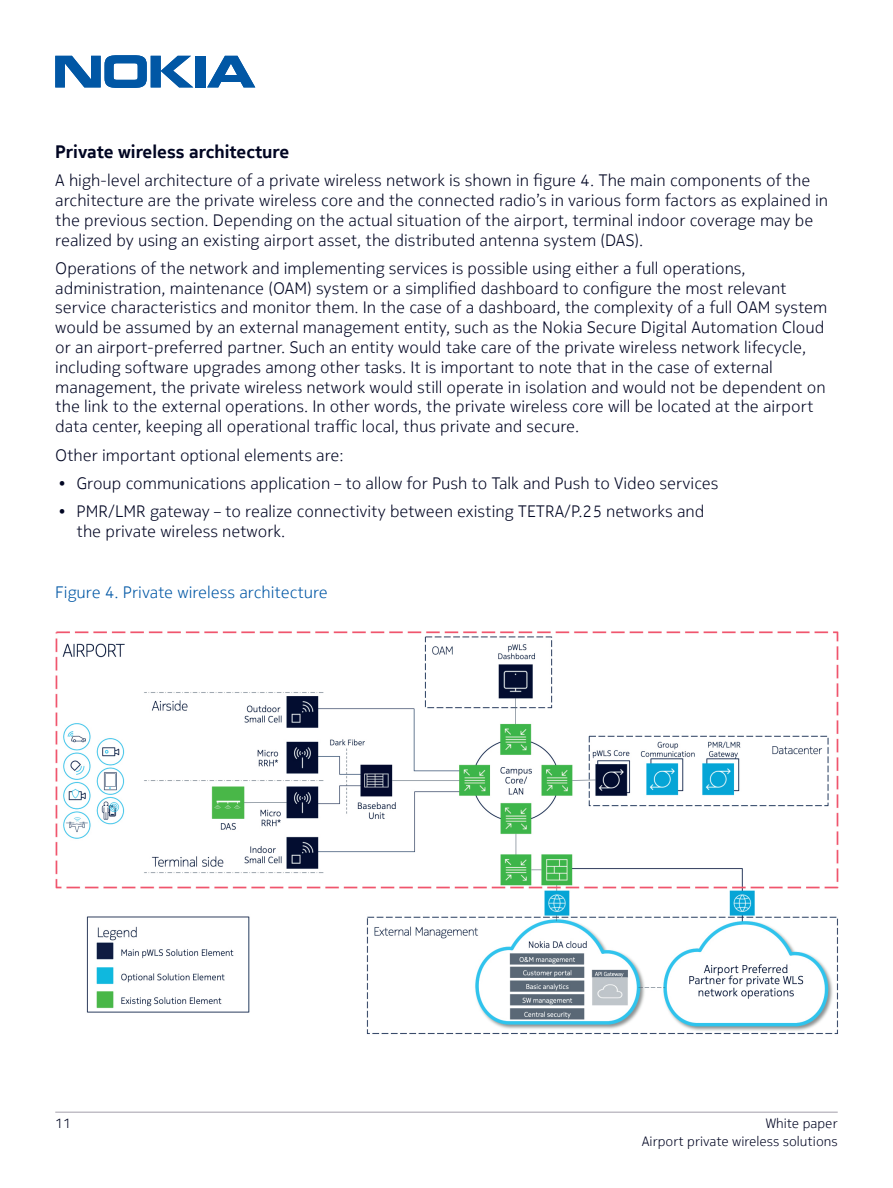
<style>
.page{position:relative;width:893px;height:1188px;background:#fff}
.page>*{position:absolute;margin:0;border:0;box-sizing:border-box;transform-origin:0 0}
.t1{font:700 18px "Nokia Pure Text";color:#000522}
.t2{font:300 16.5px/19.8px "Nokia Pure Text";color:#000522}
.t3{font:300 16.5px "Nokia Pure Text";color:#0157a5}
.t4{font:300 13.5px/18.6px "Nokia Pure Text";color:#000522;text-align:right}
</style>
<div class="page">
<svg style="left:55px;top:55px;width:138px;height:33px"></svg>
<div style="left:195px;top:56px;width:10px;height:31px;background:#0157a5"></div>
<svg style="left:207px;top:56px;width:48px;height:31px"></svg>
<hr style="left:55px;top:1112px;width:783px;height:1px;background:#c1bec6">
<img style="left:55px;top:631px;width:784px;height:404px">
<p class="t1" style="left:55px;top:140px;width:236px">Private wireless architecture</p>
<p class="t2" style="left:55px;top:170px;width:774px">A high-level architecture of a private wireless network is shown in figure 4. The main components of the architecture are the private wireless core and the connected radio’s in various form factors as explained in the previous section. Depending on the actual situation of the airport, terminal indoor coverage may be realized by using an existing airport asset, the distributed antenna system (DAS).</p>
<p class="t2" style="left:55px;top:258px;width:774px">Operations of the network and implementing services is possible using either a full operations, administration, maintenance (OAM) system or a simplified dashboard to configure the most relevant service characteristics and monitor them. In the case of a dashboard, the complexity of a full OAM system would be assumed by an external management entity, such as the Nokia Secure Digital Automation Cloud or an airport-preferred partner. Such an entity would take care of the private wireless network lifecycle, including software upgrades among other tasks. It is important to note that in the case of external management, the private wireless network would still operate in isolation and would not be dependent on the link to the external operations. In other words, the private wireless core will be located at the airport data center, keeping all operational traffic local, thus private and secure.</p>
<p class="t2" style="left:55px;top:445px;width:290px">Other important optional elements are:</p>
<p class="t2" style="left:59px;top:473px;width:661px">• Group communications application – to allow for Push to Talk and Push to Video services</p>
<p class="t2" style="left:77px;top:501px;width:629px;text-indent:-18px">• PMR/LMR gateway – to realize connectivity between existing TETRA/P.25 networks and the private wireless network.</p>
<p class="t3" style="left:55px;top:581px;width:274px">Figure 4. Private wireless architecture</p>
<p class="t4" style="left:55px;top:1113px;width:17px">11</p>
<p class="t4" style="left:642px;top:1113px;width:197px">White paper<br>Airport private wireless solutions</p>
</div>
